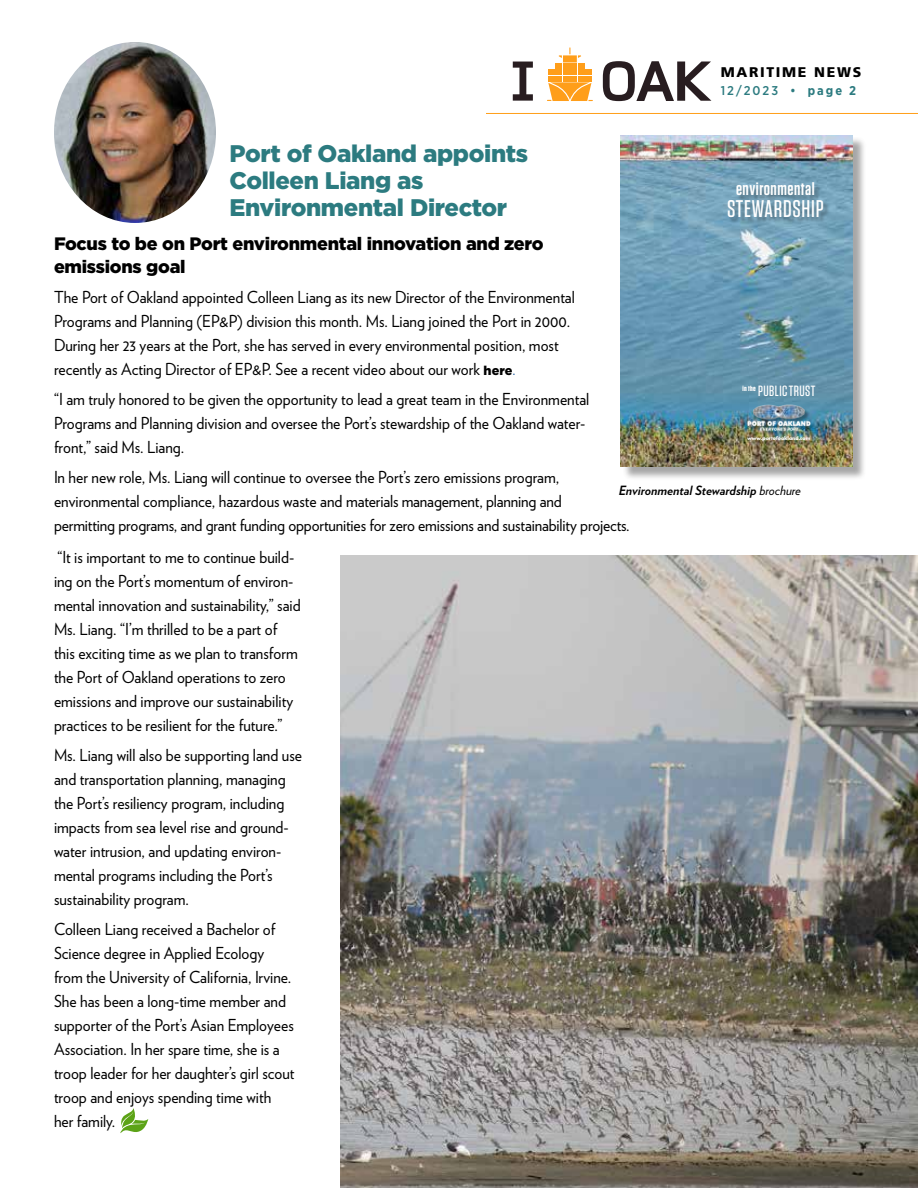
<style>
.page{position:relative;width:918px;height:1188px;background:#fff}
.page>*{position:absolute;margin:0;border:0;box-sizing:border-box;transform-origin:0 0}
.t1{font:500 24.15px "Tungsten";letter-spacing:.03em;color:#fff}
.t2{font:900 24px/27px "Gotham";letter-spacing:-.015em;color:#2c7b80}
.t3{font:900 18px/22.5px "Gotham";letter-spacing:-.015em;color:#000}
.t4{font:600 18px "Tungsten";letter-spacing:.03em;color:#fff}
.t5{font:16.5px/24px "Verlag";color:#000;scale:.95 1}
.t6{font:500 14.85px "Tungsten";letter-spacing:.03em;color:#fff}
.t7{font:900 14.1px "Frutiger LT Std";letter-spacing:.12em;color:#000}
.t8{font:italic 700 12.75px "Verlag";color:#000}
.t9{font:500 12.75px "Gotham Narrow";letter-spacing:.16em;color:#2c7b80}
.t10{font:700 7.35px "Tungsten";color:#fff}
.t11{font:700 4.8px "Futura Std";color:#fff}
.s1{font-weight:700}
.s2{font-family:"Gotham";font-weight:900;font-size:12.75px}
.s3{font-family:"Gotham";font-size:12.75px;color:#215e9e}
.s4{font-weight:400}
</style>
<div class="page">
<img style="left:54px;top:42px;width:162px;height:181px">
<svg style="left:120px;top:1108px;width:28px;height:25px"></svg>
<div style="left:622px;top:137px;width:244px;height:344px;background:#000;opacity:.35"></div>
<img style="left:620px;top:135px;width:233px;height:332px">
<div style="left:729px;top:183px;width:101px;height:41px;background:#000;opacity:.35"></div>
<div style="left:748px;top:406px;width:67px;height:29px;background:#000;opacity:.35"></div>
<img style="left:745px;top:400px;width:67px;height:34px">
<div style="left:748px;top:437px;width:69px;height:11px;background:#000;opacity:.65"></div>
<svg style="left:513px;top:62px;width:20px;height:39px"></svg>
<svg style="left:603px;top:61px;width:108px;height:40px"></svg>
<svg style="left:547px;top:47px;width:46px;height:54px"></svg>
<hr style="left:486px;top:113px;width:432px;height:1px;background:#ff9e18">
<img style="left:340px;top:556px;width:578px;height:632px">
<h2 class="t2" style="left:230px;top:139px;width:300px">Port of Oakland appoints<br>Colleen Liang as<br>Environmental Director</h2>
<p class="t3" style="left:54px;top:232px;width:491px">Focus to be on Port environmental innovation and zero emissions goal</p>
<p class="t7" style="left:721px;top:63px;width:142px">MARITIME NEWS</p>
<p class="t9" style="left:721px;top:82px;width:137px">12/2023 • <span class="s1">page 2</span></p>
<p class="t4" style="left:736px;top:179px;width:80px">environmental</p>
<h1 class="t1" style="left:727px;top:196px;width:98px">STEWARDSHIP</h1>
<p class="t5" style="left:54px;top:284px;width:550px">The Port of Oakland appointed Colleen Liang as its new Director of the Environmental Programs and Planning (EP&amp;P) division this month. Ms. Liang joined the Port in 2000.<br>During her 23 years at the Port, she has served in every environmental position, most recently as Acting Director of EP&amp;P. See a recent video about our work <span class="s2">here</span><span class="s3">.</span></p>
<p class="t5" style="left:54px;top:386px;width:565px">“I am truly honored to be given the opportunity to lead a great team in the Environmental<br>Programs and Planning division and oversee the Port’s stewardship of the Oakland water&shy;front,” said Ms. Liang.</p>
<p class="t5" style="left:54px;top:464px;width:607px">In her new role, Ms. Liang will continue to oversee the Port’s zero emissions program, environmental compliance, hazardous waste and materials management, planning and<br>permitting programs, and grant funding opportunities for zero emissions and sustainability projects.</p>
<p class="t10" style="left:743px;top:384px;width:15px">in the</p>
<p class="t6" style="left:758px;top:383px;width:59px">PUBLICTRUST</p>
<p class="t11" style="left:747px;top:435px;width:65px">www.portofoakland.com</p>
<p class="t8" style="left:619px;top:480px;width:184px">Environmental Stewardship <span class="s4">brochure</span></p>
<p class="t5" style="left:54px;top:544px;width:261px">“It is important to me to continue build&shy;ing on the Port’s momentum of environ&shy;mental innovation and sustainability,” said Ms. Liang. “I’m thrilled to be a part of this exciting time as we plan to transform the Port of Oakland operations to zero emissions and improve our sustainability practices to be resilient for the future.”</p>
<p class="t5" style="left:54px;top:742px;width:263px">Ms. Liang will also be supporting land use and transportation planning, managing the Port’s resiliency program, including impacts from sea level rise and ground&shy;water intrusion, and updating environ&shy;mental programs including the Port’s sustainability program.</p>
<p class="t5" style="left:54px;top:916px;width:255px">Colleen Liang received a Bachelor of Science degree in Applied Ecology from the University of California, Irvine.<br>She has been a long-time member and supporter of the Port’s Asian Employees Association. In her spare time, she is a troop leader for her daughter’s girl scout troop and enjoys spending time with her family.</p>
</div>
